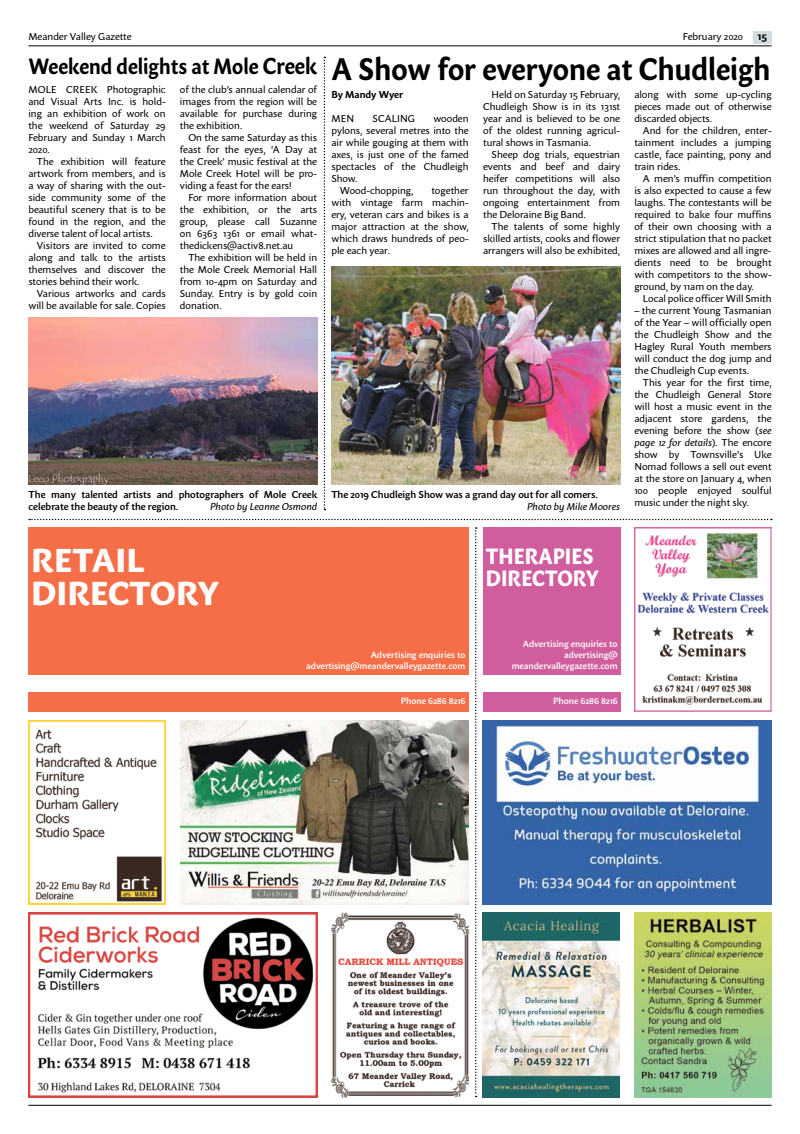
<style>
.page{position:relative;width:800px;height:1134px;background:#fff}
.page>*{position:absolute;margin:0;border:0;box-sizing:border-box;transform-origin:0 0}
.t1{font:800 33px/33px "Sharik Sans";color:#fff}
.t2{font:700 31px "Sharik Sans";color:#000;scale:.94 1}
.t3{font:700 22px "Sharik Sans";color:#000;scale:.91 1}
.t4{font:800 22px/22px "Sharik Sans";color:#fff;scale:.9 1}
.t5{font:700 11px "Sharik Sans";color:#000}
.t6{font:10px/12px "Sharik Sans";color:#000;text-align:justify}
.t7{font:600 10px/12px "Sharik Sans";color:#000}
.t8{font:italic 10px "Sharik Sans";color:#000}
.t9{font:700 10px "Sharik Sans";color:#000}
.t10{font:600 9px/11px "Sharik Sans";color:#fff;text-align:right}
.s1{font-size:23px}
.s2{font-style:italic}
</style>
<div class="page">
<hr style="left:28px;top:45px;width:743px;height:1px;background:#000">
<div style="left:753px;top:31px;width:18px;height:13px;background:#d4dde2"></div>
<hr style="left:28px;top:1105px;width:743px;height:1px;background:#000">
<div style="left:28px;top:527px;width:440px;height:148px;background:#f56e47"></div>
<div style="left:28px;top:692px;width:440px;height:19px;background:#f56e47"></div>
<img style="left:482px;top:913px;width:137px;height:184px">
<img style="left:30px;top:722px;width:134px;height:180px">
<div style="left:28px;top:720px;width:138px;height:184px;border:1px solid #ffd233"></div>
<img style="left:331px;top:913px;width:137px;height:184px">
<img style="left:180px;top:720px;width:288px;height:184px">
<img style="left:38px;top:917px;width:276px;height:176px">
<div style="left:28px;top:913px;width:289px;height:184px;border:2px solid #db433d"></div>
<img style="left:637px;top:533px;width:132px;height:172px">
<div style="left:634px;top:527px;width:137px;height:184px;border:1px solid #d05d9d"></div>
<div style="left:483px;top:527px;width:137px;height:148px;background:#d05d9d"></div>
<div style="left:483px;top:692px;width:137px;height:19px;background:#d05d9d"></div>
<img style="left:482px;top:720px;width:289px;height:184px">
<svg style="left:475px;top:527px;width:1px;height:570px"></svg>
<img style="left:634px;top:913px;width:137px;height:184px">
<svg style="left:29px;top:519px;width:742px;height:1px"></svg>
<img style="left:29px;top:317px;width:288px;height:168px">
<img style="left:331px;top:266px;width:289px;height:219px">
<svg style="left:323px;top:57px;width:2px;height:453px"></svg>
<p class="t6" style="left:28px;top:30px;width:105px">Meander Valley Gazette</p>
<p class="t6" style="left:682px;top:30px;width:62px">February 2020</p>
<p class="t5" style="left:757px;top:29px;width:11px">15</p>
<h3 class="t3" style="left:29px;top:51px;width:318px">Weekend delights at Mole <span class="s1">Creek</span></h3>
<p class="t6" style="left:180px;top:83px;width:139px">of the club’s annual calendar of images from the region will be available for purchase during the exhibition.</p>
<p class="t6" style="left:180px;top:131px;width:139px;text-indent:8px">On the same Saturday as this feast for the eyes, ‘A Day at the Creek’ music festival at the Mole Creek Hotel will be pro&shy;viding a feast for the ears!</p>
<p class="t6" style="left:180px;top:191px;width:139px;text-indent:8px">For more information about the exhibition, or the arts group, please call Suzanne on 6363 1361 or email what&shy;thedickens@activ8.net.au</p>
<p class="t6" style="left:180px;top:251px;width:139px;text-indent:8px">The exhibition will be held in the Mole Creek Memorial Hall from 10-4pm on Saturday and Sunday. Entry is by gold coin donation.</p>
<p class="t6" style="left:28px;top:83px;width:139px">MOLE CREEK Photographic and Visual Arts Inc. is hold&shy;ing an exhibition of work on the weekend of Saturday 29<br>February and Sunday 1 March 2020.</p>
<p class="t6" style="left:28px;top:155px;width:139px;text-indent:8px">The exhibition will feature artwork from members, and is a way of sharing with the out&shy;side community some of the beautiful scenery that is to be found in the region, and the diverse talent of local artists.</p>
<p class="t6" style="left:28px;top:239px;width:139px;text-indent:8px">Visitors are invited to come along and talk to the artists themselves and discover the stories behind their work.</p>
<p class="t6" style="left:28px;top:287px;width:139px;text-align:right">Various artworks and cards will be available for sale. Copies</p>
<p class="t7" style="left:29px;top:488px;width:290px">The many talented artists and photographers of Mole Creek celebrate the beauty of the region.</p>
<p class="t8" style="left:210px;top:500px;width:109px">Photo by Leanne Osmond</p>
<h2 class="t2" style="left:331px;top:47px;width:468px">A Show for everyone at Chudleigh</h2>
<p class="t6" style="left:483px;top:89px;width:138px;text-indent:8px">Held on Saturday 15 February, Chudleigh Show is in its 131st year and is believed to be one of the oldest running agricul&shy;tural shows in Tasmania.</p>
<p class="t6" style="left:483px;top:149px;width:138px;text-indent:8px">Sheep dog trials, equestrian events and beef and dairy heifer competitions will also run throughout the day, with ongoing entertainment from the Deloraine Big Band.</p>
<p class="t6" style="left:483px;top:221px;width:138px;text-indent:8px">The talents of some highly skilled artists, cooks and flower arrangers will also be exhibited,</p>
<p class="t6" style="left:634px;top:89px;width:139px">along with some up-cycling pieces made out of otherwise discarded objects.</p>
<p class="t6" style="left:634px;top:125px;width:139px;text-indent:8px">And for the children, enter&shy;tainment includes a jumping castle, face painting, pony and train rides.</p>
<p class="t6" style="left:634px;top:173px;width:139px;text-indent:8px">A men’s muffin competition is also expected to cause a few laughs. The contestants will be required to bake four muffins of their own choosing with a strict stipulation that no packet mixes are allowed and all ingre&shy;dients need to be brought with competitors to the show&shy;ground, by 11am on the day.</p>
<p class="t6" style="left:642px;top:293px;width:130px">Local police officer Will Smith</p>
<p class="t6" style="left:634px;top:305px;width:139px">– the current Young Tasmanian of the Year – will officially open the Chudleigh Show and the Hagley Rural Youth members will conduct the dog jump and the Chudleigh Cup events.</p>
<p class="t6" style="left:634px;top:377px;width:139px;text-indent:8px">This year for the first time, the Chudleigh General Store will host a music event in the adjacent store gardens, the evening before the show (<span class="s2">see page 12 for details</span>). The encore show by Townsville’s Uke Nomad follows a sell out event at the store on January 4, when 100 people enjoyed soulful music under the night sky.</p>
<p class="t9" style="left:331px;top:88px;width:73px">By Mandy Wyer</p>
<p class="t6" style="left:331px;top:112px;width:24px">MEN</p>
<p class="t6" style="left:372px;top:112px;width:44px">SCALING</p>
<p class="t6" style="left:433px;top:112px;width:37px">wooden</p>
<p class="t6" style="left:331px;top:124px;width:139px">pylons, several metres into the</p>
<p class="t6" style="left:331px;top:136px;width:139px">air while gouging at them with</p>
<p class="t6" style="left:331px;top:148px;width:139px">axes, is just one of the famed</p>
<p class="t6" style="left:331px;top:160px;width:139px">spectacles of the Chudleigh</p>
<p class="t6" style="left:331px;top:172px;width:28px">Show.</p>
<p class="t6" style="left:340px;top:184px;width:75px">Wood-chopping,</p>
<p class="t6" style="left:331px;top:184px;width:139px;text-indent:100px">together with vintage farm machin&shy;ery, veteran cars and bikes is a major attraction at the show, which draws hundreds of peo&shy;ple each year.</p>
<p class="t7" style="left:331px;top:488px;width:268px">The 2019 Chudleigh Show was a grand day out for all comers.</p>
<p class="t8" style="left:527px;top:500px;width:95px">Photo by Mike Moores</p>
<h1 class="t1" style="left:31px;top:543px;width:190px">RETAIL<br>DIRECTORY</h1>
<h3 class="t4" style="left:486px;top:544px;width:127px">THERAPIES<br>DIRECTORY</h3>
<p class="t10" style="left:306px;top:649px;width:161px">Advertising enquiries to advertising@meandervalleygazette.com</p>
<p class="t10" style="left:401px;top:695px;width:66px">Phone 6286 8216</p>
<p class="t10" style="left:511px;top:638px;width:107px">Advertising enquiries to advertising@ meandervalleygazette.com</p>
<p class="t10" style="left:553px;top:695px;width:66px">Phone 6286 8216</p>
</div>
